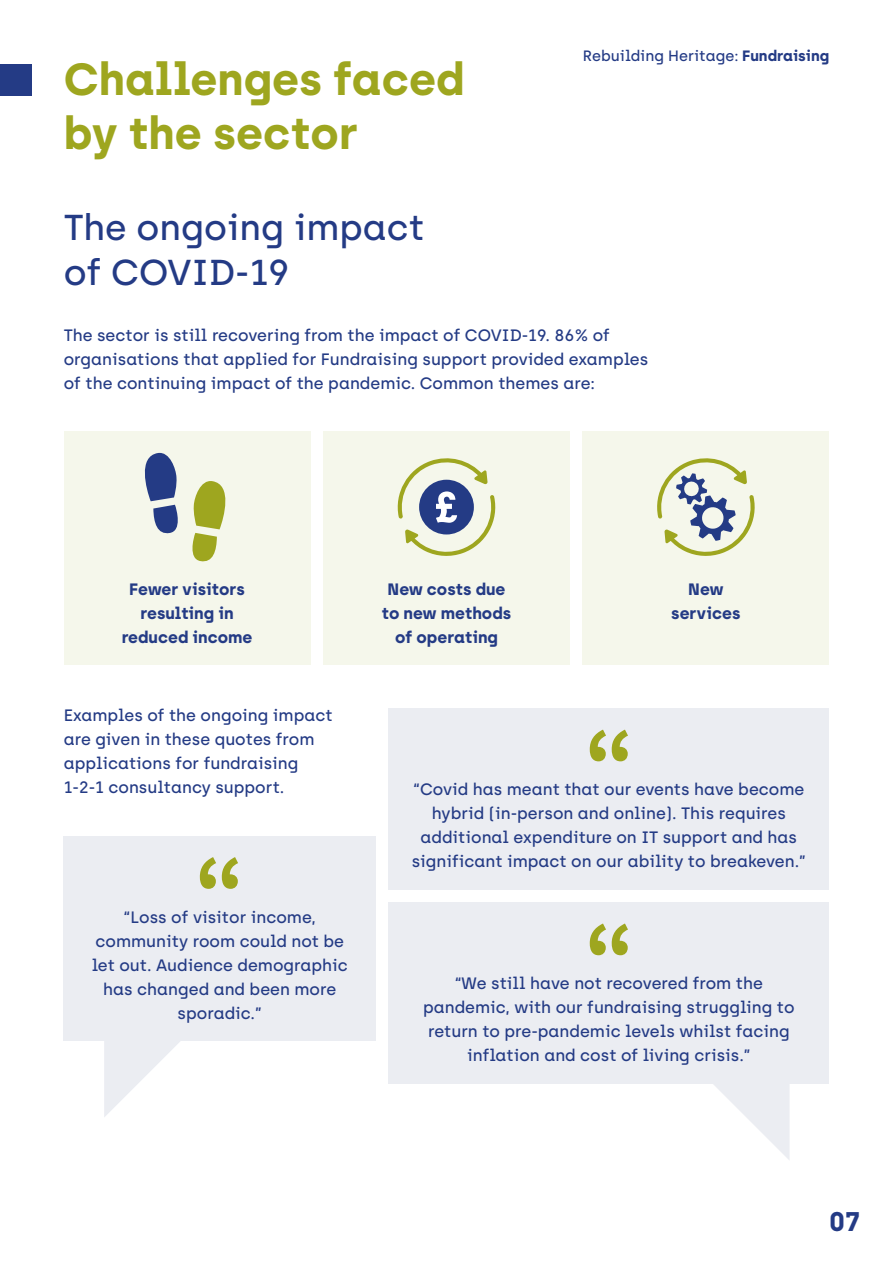
<style>
.page{position:relative;width:893px;height:1263px;background:#fff}
.page>*{position:absolute;margin:0;border:0;box-sizing:border-box;transform-origin:0 0}
.t1{font:700 45px/54px "Archia";color:#9ea61f}
.t2{font:500 36px/45px "Archia";color:#243b85}
.t3{font:700 27px "Archia";color:#243b85}
.t4{font:500 16.5px/24px "Archia";color:#243b85;text-align:center}
.t5{font:700 16.5px/24px "Archia";color:#243b85;text-align:center}
.t6{font:500 15px "Archia";color:#243b85}
.s1{font-weight:700}
</style>
<div class="page">
<div style="left:0;top:64px;width:32px;height:32px;background:#243b85"></div>
<div style="left:64px;top:432px;width:246px;height:233px;background:#f5f7eb"></div>
<div style="left:323px;top:432px;width:247px;height:233px;background:#f5f7eb"></div>
<div style="left:583px;top:432px;width:246px;height:233px;background:#f5f7eb"></div>
<svg style="left:144px;top:452px;width:34px;height:82px"></svg>
<svg style="left:192px;top:481px;width:34px;height:81px"></svg>
<div style="left:64px;top:836px;width:312px;height:204px;background:#ebedf2"></div>
<div style="left:389px;top:708px;width:440px;height:181px;background:#ebedf2"></div>
<div style="left:389px;top:902px;width:440px;height:181px;background:#ebedf2"></div>
<svg style="left:200px;top:857px;width:38px;height:32px"></svg>
<svg style="left:590px;top:730px;width:38px;height:31px"></svg>
<svg style="left:590px;top:923px;width:38px;height:32px"></svg>
<svg style="left:104px;top:1040px;width:77px;height:77px"></svg>
<svg style="left:712px;top:1083px;width:78px;height:77px"></svg>
<svg style="left:397px;top:458px;width:99px;height:98px"></svg>
<svg style="left:657px;top:458px;width:98px;height:98px"></svg>
<h1 class="t1" style="left:64px;top:52px;width:402px">Challenges faced by the sector</h1>
<h2 class="t2" style="left:64px;top:205px;width:362px">The ongoing impact of COVID-19</h2>
<p class="t6" style="left:583px;top:47px;width:248px">Rebuilding Heritage: <span class="s1">Fundraising</span></p>
<p class="t4" style="left:64px;top:323px;width:586px;text-align:left">The sector is still recovering from the impact of COVID-19. 86% of organisations that applied for Fundraising support provided examples of the continuing impact of the pandemic. Common themes are:</p>
<p class="t5" style="left:122px;top:577px;width:132px">Fewer visitors resulting in reduced income</p>
<p class="t5" style="left:382px;top:577px;width:131px">New costs due to new methods of operating</p>
<p class="t5" style="left:671px;top:577px;width:71px">New services</p>
<p class="t4" style="left:64px;top:703px;width:270px;text-align:left">Examples of the ongoing impact are given in these quotes from applications for fundraising<br>1-2-1 consultancy support.</p>
<p class="t4" style="left:92px;top:905px;width:258px">“Loss of visitor income, community room could not be let out. Audience demographic has changed and been more sporadic.”</p>
<p class="t4" style="left:412px;top:777px;width:396px">“Covid has meant that our events have become hybrid (in-person and online). This requires additional expenditure on IT support and has significant impact on our ability to breakeven.”</p>
<p class="t4" style="left:423px;top:971px;width:373px">“We still have not recovered from the pandemic, with our fundraising struggling to return to pre-pandemic levels whilst facing inflation and cost of living crisis.”</p>
<h3 class="t3" style="left:829px;top:1205px;width:33px">07</h3>
</div>
